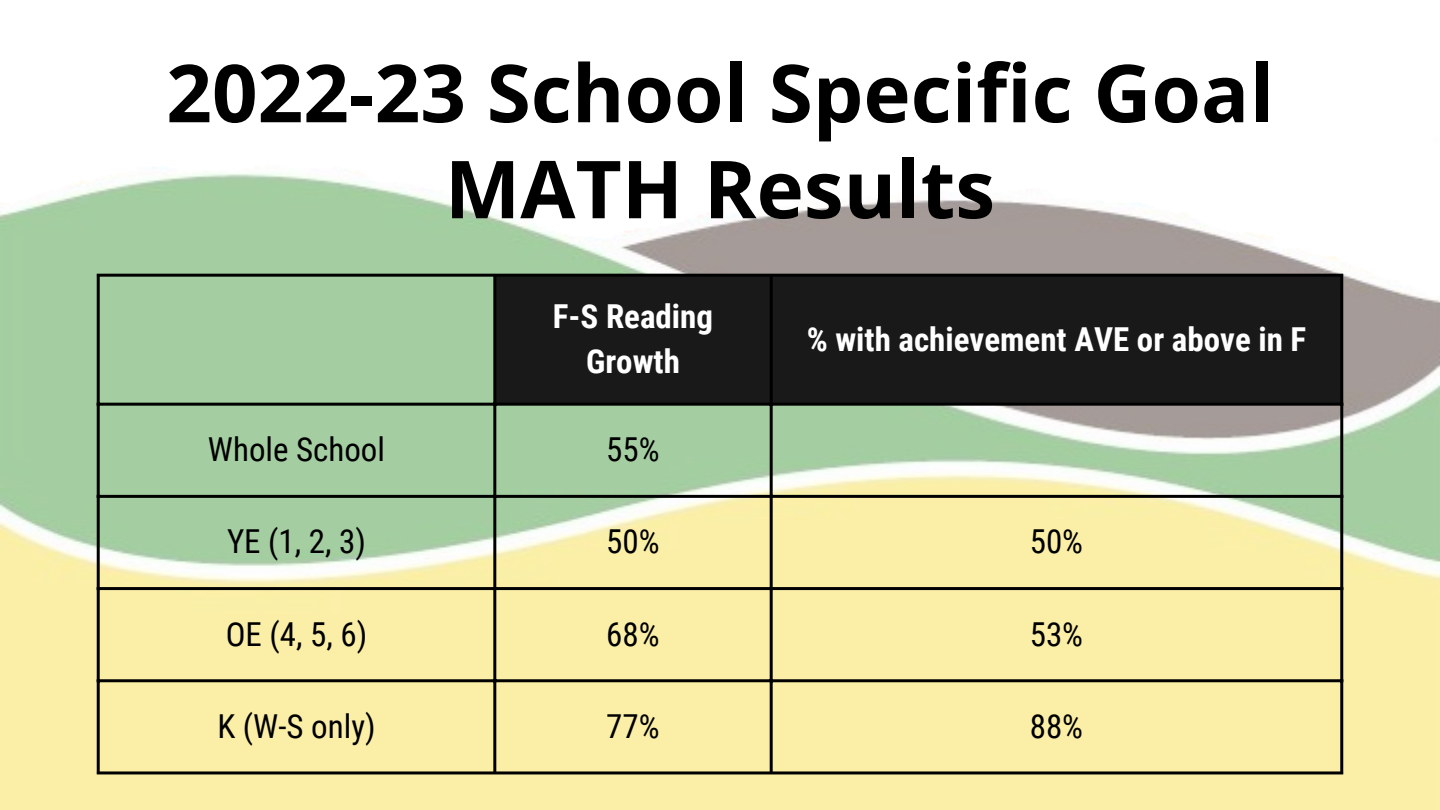
<style>
.page{position:relative;width:1440px;height:810px;background:#fff}
.page>*{position:absolute;margin:0;border:0;box-sizing:border-box;transform-origin:0 0}
.t1{font:700 80px/96px "Open Sans";color:#000;text-align:center}
.t2{font:33px "Roboto Condensed";color:#000}
.t3{font:700 33px/45.8px "Roboto Condensed";color:#fff;text-align:center}
</style>
<div class="page">
<img style="left:0;top:171px;width:1440px;height:639px">
<div style="left:496px;top:277px;width:844px;height:126px;background:#191919"></div>
<hr style="left:97px;top:277px;width:3px;height:494px;background:#000">
<hr style="left:493px;top:277px;width:3px;height:494px;background:#000">
<hr style="left:770px;top:277px;width:3px;height:494px;background:#000">
<hr style="left:1340px;top:277px;width:3px;height:494px;background:#000">
<hr style="left:97px;top:274px;width:1246px;height:3px;background:#000">
<hr style="left:97px;top:403px;width:1246px;height:3px;background:#000">
<hr style="left:97px;top:495px;width:1246px;height:3px;background:#000">
<hr style="left:97px;top:587px;width:1246px;height:3px;background:#000">
<hr style="left:97px;top:679px;width:1246px;height:3px;background:#000">
<hr style="left:97px;top:771px;width:1246px;height:3px;background:#000">
<h1 class="t1" style="left:166px;top:43px;width:1109px">2022-23 School Specific Goal<br>MATH Results</h1>
<p class="t3" style="left:553px;top:294px;width:162px">F-S Reading<br>Growth</p>
<p class="t2" style="left:208px;top:431px;width:179px">Whole School</p>
<p class="t2" style="left:606px;top:431px;width:55px">55%</p>
<p class="t3" style="left:807px;top:317px;width:501px">% with achievement AVE or above in F</p>
<p class="t2" style="left:227px;top:523px;width:140px">YE (1, 2, 3)</p>
<p class="t2" style="left:606px;top:523px;width:55px">50%</p>
<p class="t2" style="left:1030px;top:523px;width:55px">50%</p>
<p class="t2" style="left:226px;top:615px;width:143px">OE (4, 5, 6)</p>
<p class="t2" style="left:606px;top:615px;width:55px">68%</p>
<p class="t2" style="left:1030px;top:615px;width:55px">53%</p>
<p class="t2" style="left:217px;top:707px;width:160px">K (W-S only)</p>
<p class="t2" style="left:606px;top:707px;width:55px">77%</p>
<p class="t2" style="left:1030px;top:707px;width:55px">88%</p>
</div>
